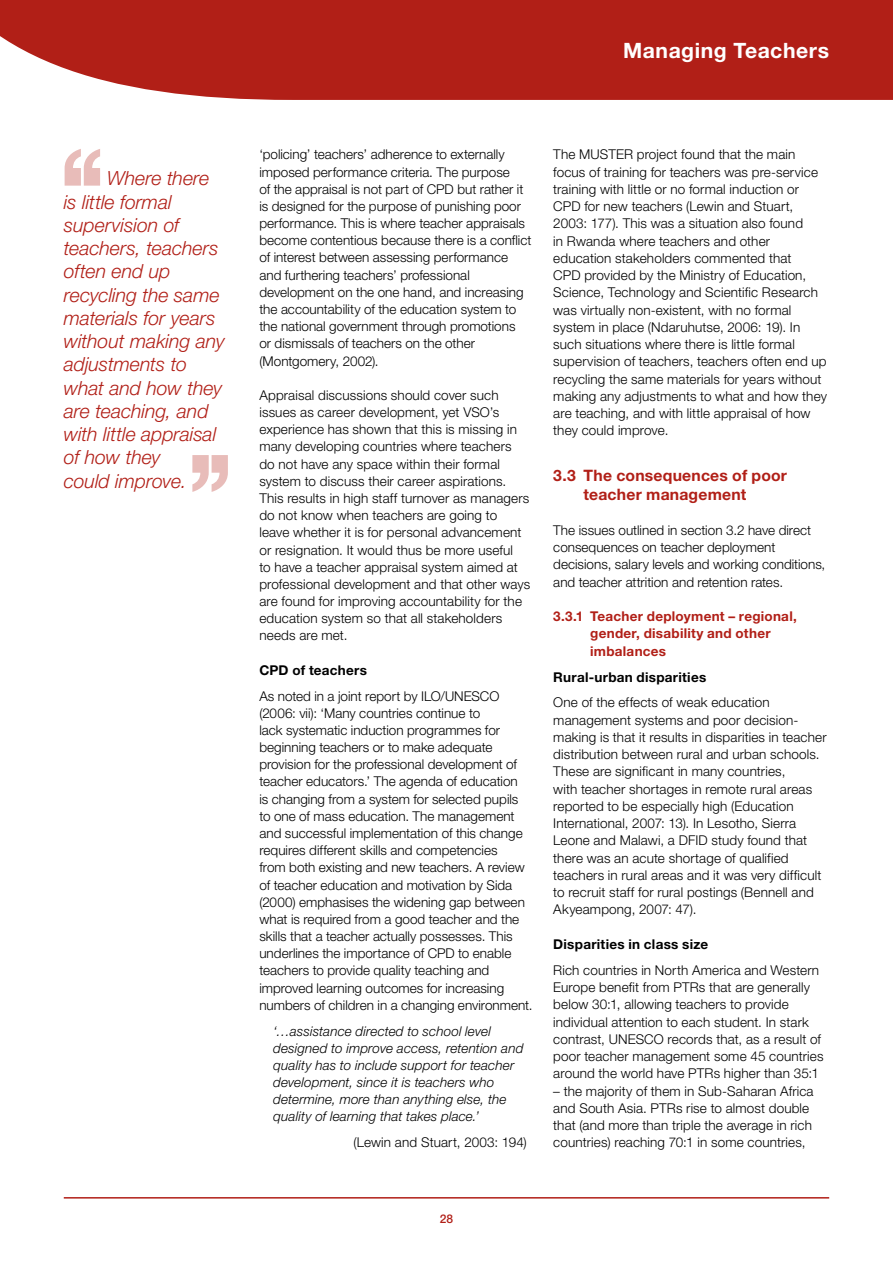
<style>
.page{position:relative;width:893px;height:1263px;background:#fff}
.page>*{position:absolute;margin:0;border:0;box-sizing:border-box;transform-origin:0 0}
.t1{font:500 130.5px "Helvetica Neue LT";color:#e8bcb9}
.t2{font:700 21.15px "Helvetica Neue LT";letter-spacing:.025em;color:#fff}
.t3{font:italic 300 19.5px/23.2px "Helvetica Neue LT";letter-spacing:-.005em;color:#b11f17}
.t4{font:700 15.75px/19.5px "Helvetica Neue LT";letter-spacing:.01em;color:#b11f17}
.t5{font:300 13.5px/17.1px "Helvetica Neue LT";letter-spacing:.005em;color:#000}
.t6{font:italic 300 13.5px/17.1px "Helvetica Neue LT";letter-spacing:.01em;color:#000}
.t7{font:700 13.5px/17.2px "Helvetica Neue LT";letter-spacing:.02em;color:#b11f17}
.t8{font:700 13.5px "Helvetica Neue LT";letter-spacing:.02em;color:#000}
.t9{font:500 12px "Helvetica Neue LT";color:#b11f17}
</style>
<div class="page">
<div style="left:0;top:0;width:892px;height:100px;background:#b11f17"></div>
<hr style="left:64px;top:1197px;width:765px;height:1px;background:#b11f17">
<svg style="left:892px;top:0;width:1px;height:100px"></svg>
<h2 class="t2" style="left:623px;top:38px;width:208px">Managing Teachers</h2>
<h1 class="t1" style="left:55px;top:118px;width:57px">‘‘</h1>
<h3 class="t3" style="left:64px;top:167px;width:163px;text-indent:43px">Where there is little formal supervision of teachers, teachers often end up recycling the same materials for years without making any adjustments to what and how they are teaching, and with little appraisal of how they<br>could improve.</h3>
<h1 class="t1" style="left:238px;top:523px;width:57px;rotate:-180deg">‘‘</h1>
<p class="t5" style="left:259px;top:146px;width:274px">‘policing’ teachers’ adherence to externally imposed performance criteria. The purpose<br>of the appraisal is not part of CPD but rather it is designed for the purpose of punishing poor performance. This is where teacher appraisals become contentious because there is a conflict of interest between assessing performance and furthering teachers’ professional development on the one hand, and increasing the accountability of the education system to the national government through promotions<br>or dismissals of teachers on the other (Montgomery, 2002).</p>
<p class="t5" style="left:259px;top:386px;width:272px">Appraisal discussions should cover such issues as career development, yet VSO’s experience has shown that this is missing in many developing countries where teachers do not have any space within their formal system to discuss their career aspirations.<br>This results in high staff turnover as managers do not know when teachers are going to leave whether it is for personal advancement or resignation. It would thus be more useful<br>to have a teacher appraisal system aimed at professional development and that other ways are found for improving accountability for the education system so that all stakeholders needs are met.</p>
<p class="t8" style="left:259px;top:662px;width:109px">CPD of teachers</p>
<p class="t5" style="left:259px;top:687px;width:275px">As noted in a joint report by ILO/UNESCO (2006: vii): ‘Many countries continue to<br>lack systematic induction programmes for beginning teachers or to make adequate provision for the professional development of teacher educators.’ The agenda of education<br>is changing from a system for selected pupils to one of mass education. The management and successful implementation of this change requires different skills and competencies<br>from both existing and new teachers. A review of teacher education and motivation by Sida (2000) emphasises the widening gap between what is required from a good teacher and the skills that a teacher actually possesses. This underlines the importance of CPD to enable teachers to provide quality teaching and improved learning outcomes for increasing numbers of children in a changing environment.</p>
<p class="t6" style="left:273px;top:1022px;width:252px">‘…assistance directed to school level designed to improve access, retention and quality has to include support for teacher development, since it is teachers who determine, more than anything else, the quality of learning that takes place.’</p>
<p class="t5" style="left:353px;top:1134px;width:175px">(Lewin and Stuart, 2003: 194)</p>
<p class="t5" style="left:553px;top:146px;width:275px">The MUSTER project found that the main focus of training for teachers was pre-service training with little or no formal induction or CPD for new teachers (Lewin and Stuart, 2003: 177). This was a situation also found<br>in Rwanda where teachers and other education stakeholders commented that<br>CPD provided by the Ministry of Education, Science, Technology and Scientific Research was virtually non-existent, with no formal system in place (Ndaruhutse, 2006: 19). In such situations where there is little formal supervision of teachers, teachers often end up recycling the same materials for years without making any adjustments to what and how they are teaching, and with little appraisal of how they could improve.</p>
<p class="t4" style="left:584px;top:465px;width:205px;text-indent:-30px">3.3 The consequences of poor teacher management</p>
<p class="t5" style="left:553px;top:521px;width:274px">The issues outlined in section 3.2 have direct consequences on teacher deployment decisions, salary levels and working conditions, and teacher attrition and retention rates.</p>
<p class="t7" style="left:590px;top:607px;width:208px;text-indent:-37px">3.3.1 Teacher deployment – regional, gender, disability and other imbalances</p>
<p class="t8" style="left:553px;top:668px;width:154px">Rural-urban disparities</p>
<p class="t5" style="left:553px;top:694px;width:275px">One of the effects of weak education management systems and poor decision&shy;making is that it results in disparities in teacher distribution between rural and urban schools.<br>These are significant in many countries,<br>with teacher shortages in remote rural areas reported to be especially high (Education International, 2007: 13). In Lesotho, Sierra Leone and Malawi, a DFID study found that there was an acute shortage of qualified teachers in rural areas and it was very difficult to recruit staff for rural postings (Bennell and Akyeampong, 2007: 47).</p>
<p class="t8" style="left:553px;top:936px;width:157px">Disparities in class size</p>
<p class="t5" style="left:553px;top:961px;width:272px">Rich countries in North America and Western Europe benefit from PTRs that are generally below 30:1, allowing teachers to provide individual attention to each student. In stark contrast, UNESCO records that, as a result of poor teacher management some 45 countries around the world have PTRs higher than 35:1</p>
<p class="t5" style="left:553px;top:1082px;width:262px">– the majority of them in Sub-Saharan Africa and South Asia. PTRs rise to almost double that (and more than triple the average in rich countries) reaching 70:1 in some countries,</p>
<p class="t9" style="left:440px;top:1212px;width:15px">28</p>
</div>
